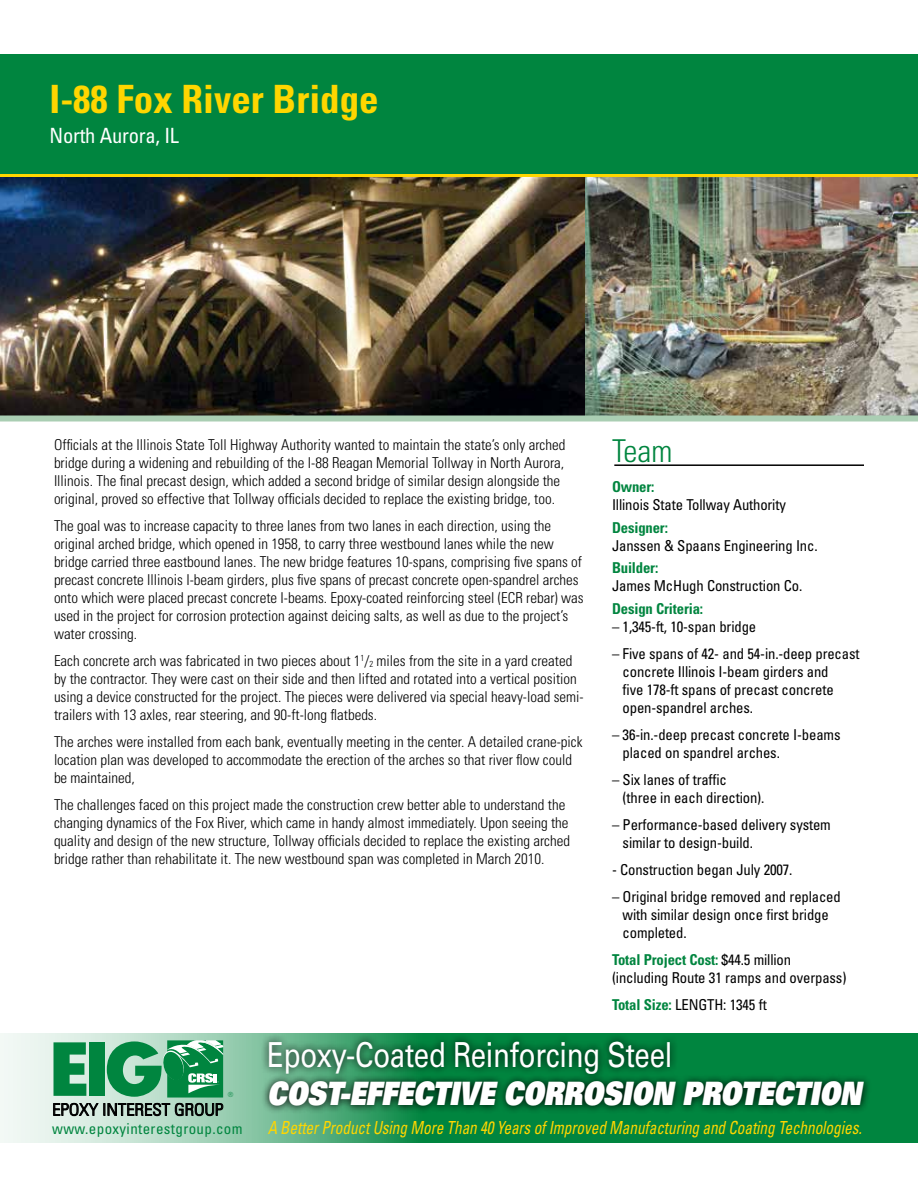
<style>
.page{position:relative;width:918px;height:1188px;background:#fff}
.page>*{position:absolute;margin:0;border:0;box-sizing:border-box;transform-origin:0 0}
.t1{font:700 condensed 39px "Univers LT Std";color:#ffd600}
.t2{font:34.5px "Univers LT Std";letter-spacing:-.01em;color:#fff;scale:.8 1}
.t3{font:32.25px "Univers LT Std X Black Obl";letter-spacing:-.005em;color:#fff;scale:.8 1}
.t4{font:300 condensed 31.5px "Univers LT Std";color:#00853f}
.t5{font:condensed 21px "Univers LT Std";letter-spacing:-.01em;color:#fff}
.t6{font:italic condensed 18px "Univers LT Std";letter-spacing:-.005em;color:#ffd600;scale:.85 1}
.t7{font:300 condensed 16.35px "Univers LT Std";color:#000;scale:1.15 1}
.t8{font:300 condensed 15px/18px "Univers LT Std";color:#000}
.t9{font:condensed 15px/18px "Univers LT Std";letter-spacing:-.01em;color:#000}
.t10{font:700 condensed 15px "Univers LT Std";letter-spacing:-.01em;color:#00853f}
.t11{font:condensed 15px "Univers LT Std";letter-spacing:.025em;color:#00853f}
.t12{font:300 condensed 7.05px "Univers LT Std";color:#00853f}
.s1{font-size:8.7px}
.s2{font-weight:700;color:#00853f}
</style>
<div class="page">
<img style="left:0;top:177px;width:918px;height:239px">
<div style="left:0;top:54px;width:918px;height:120px;background:#00853f"></div>
<div style="left:0;top:416px;width:918px;height:6px;background:#aaceb3"></div>
<hr style="left:0;top:174px;width:918px;height:3px;background:#ffd600">
<svg style="left:0;top:1033px;width:918px;height:110px;background:#57ae80"></svg>
<svg style="left:53px;top:1040px;width:170px;height:76px;background:#54a379"></svg>
<div style="left:261px;top:1034px;width:611px;height:80px;background:#000;opacity:.95"></div>
<hr style="left:614px;top:464px;width:250px;height:2px;background:#000">
<h1 class="t1" style="left:50px;top:75px;width:331px">I-88 Fox River Bridge</h1>
<h3 class="t5" style="left:50px;top:122px;width:131px">North Aurora, IL</h3>
<p class="t8" style="left:54px;top:436px;width:513px">Officials at the Illinois State Toll Highway Authority wanted to maintain the state’s only arched bridge during a widening and rebuilding of the I-88 Reagan Memorial Tollway in North Aurora, Illinois. The final precast design, which added a second bridge of similar design alongside the original, proved so effective that Tollway officials decided to replace the existing bridge, too.</p>
<p class="t8" style="left:54px;top:517px;width:531px">The goal was to increase capacity to three lanes from two lanes in each direction, using the original arched bridge, which opened in 1958, to carry three westbound lanes while the new bridge carried three eastbound lanes. The new bridge features 10-spans, comprising five spans of precast concrete Illinois I-beam girders, plus five spans of precast concrete open-spandrel arches onto which were placed precast concrete I-beams. Epoxy-coated reinforcing steel (ECR rebar) was used in the project for corrosion protection against deicing salts, as well as due to the project’s water crossing.</p>
<p class="t8" style="left:54px;top:652px;width:531px">Each concrete arch was fabricated in two pieces about 1<sup>1</sup>/<span class="s1">2</span> miles from the site in a yard created by the contractor. They were cast on their side and then lifted and rotated into a vertical position using a device constructed for the project. The pieces were delivered via special heavy-load semi&shy;trailers with 13 axles, rear steering, and 90-ft-long flatbeds.</p>
<p class="t8" style="left:54px;top:733px;width:530px">The arches were installed from each bank, eventually meeting in the center. A detailed crane-pick location plan was developed to accommodate the erection of the arches so that river flow could be maintained,</p>
<p class="t8" style="left:54px;top:796px;width:518px">The challenges faced on this project made the construction crew better able to understand the changing dynamics of the Fox River, which came in handy almost immediately. Upon seeing the quality and design of the new structure, Tollway officials decided to replace the existing arched bridge rather than rehabilitate it. The new westbound span was completed in March 2010.</p>
<h3 class="t4" style="left:612px;top:432px;width:62px">Team</h3>
<p class="t10" style="left:612px;top:478px;width:44px">Owner:</p>
<p class="t9" style="left:612px;top:496px;width:175px">Illinois State Tollway Authority</p>
<p class="t10" style="left:612px;top:518px;width:57px">Designer:</p>
<p class="t9" style="left:612px;top:536px;width:207px">Janssen &amp; Spaans Engineering Inc.</p>
<p class="t10" style="left:612px;top:559px;width:48px">Builder:</p>
<p class="t9" style="left:612px;top:577px;width:192px">James McHugh Construction Co.</p>
<p class="t10" style="left:612px;top:599px;width:93px">Design Criteria:</p>
<p class="t9" style="left:612px;top:617px;width:146px">– 1,345-ft, 10-span bridge</p>
<p class="t9" style="left:623px;top:644px;width:238px;text-indent:-11px">– Five spans of 42- and 54-in.-deep precast concrete Illinois I-beam girders and<br>five 178-ft spans of precast concrete open-spandrel arches.</p>
<p class="t9" style="left:623px;top:725px;width:219px;text-indent:-11px">– 36-in.-deep precast concrete I-beams placed on spandrel arches.</p>
<p class="t9" style="left:623px;top:770px;width:143px;text-indent:-11px">– Six lanes of traffic (three in each direction).</p>
<p class="t9" style="left:623px;top:815px;width:210px;text-indent:-11px">– Performance-based delivery system similar to design-build.</p>
<p class="t9" style="left:612px;top:860px;width:182px">- Construction began July 2007.</p>
<p class="t9" style="left:623px;top:887px;width:220px;text-indent:-11px">– Original bridge removed and replaced with similar design once first bridge completed.</p>
<p class="t9" style="left:612px;top:950px;width:236px"><span class="s2">Total Project Cost:</span> $44.5 million (including Route 31 ramps and overpass)</p>
<p class="t9" style="left:612px;top:995px;width:156px"><span class="s2">Total Size:</span> LENGTH: 1345 ft</p>
<p class="t12" style="left:228px;top:1090px;width:7px">®</p>
<p class="t7" style="left:52px;top:1100px;width:150px">EPOXY INTEREST GROUP</p>
<h2 class="t2" style="left:267px;top:1035px;width:508px">Epoxy-Coated Reinforcing Steel</h2>
<h3 class="t3" style="left:267px;top:1073px;width:744px">COST-EFFECTIVE CORROSION PROTECTION</h3>
<p class="t11" style="left:52px;top:1120px;width:192px">www.epoxyinterestgroup.com</p>
<p class="t6" style="left:268px;top:1116px;width:700px">A Better Product Using More Than 40 Years of Improved Manufacturing and Coating Technologies.</p>
</div>
